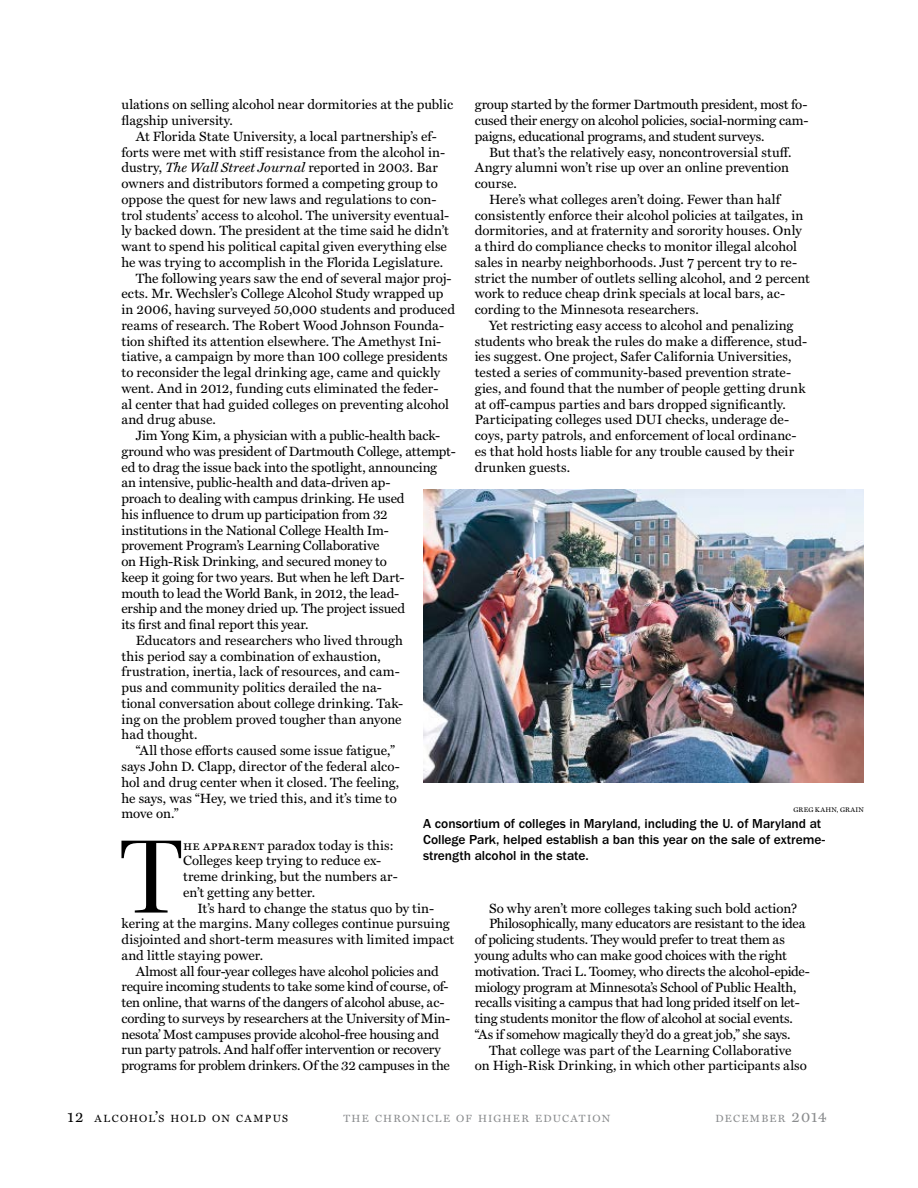
<style>
.page{position:relative;width:918px;height:1188px;background:#fff}
.page>*{position:absolute;margin:0;border:0;box-sizing:border-box;transform-origin:0 0}
.t1{font:108.9px "Utopia Std Disp";color:#000}
.t2{font:13.5px/15.8px "Miller Text";letter-spacing:-.005em;color:#000}
.t3{font:500 13.5px/15.8px "ITC Franklin Gothic Std";letter-spacing:-.005em;color:#000}
.t4{font:13.5px "Miller Text";letter-spacing:-.025em;color:#000}
.t5{font:10.5px "Miller Text";letter-spacing:.125em;color:#8a8c8e}
.t6{font:10.5px "Miller Text";letter-spacing:.115em;color:#000}
.t7{font:6.75px "Miller Text";letter-spacing:.04em;color:#000}
.s1{font-style:italic}
.s2{font-family:"Miller Text ASC ASC"}
.s3{font-size:15px}
</style>
<div class="page">
<img style="left:423px;top:490px;width:440px;height:293px">
<p class="t2" style="left:122px;top:97px;width:333px">ulations on selling alcohol near dormitories at the public flagship university.</p>
<p class="t2" style="left:136px;top:129px;width:303px">At Florida State University, a local partnership’s ef-</p>
<p class="t2" style="left:122px;top:144px;width:325px">forts were met with stiff resistance from the alcohol in-</p>
<p class="t2" style="left:122px;top:160px;width:318px">dustry, <span class="s1">The Wall Street Journal</span> reported in 2003. Bar</p>
<p class="t2" style="left:122px;top:176px;width:318px">owners and distributors formed a competing group to</p>
<p class="t2" style="left:122px;top:192px;width:316px">oppose the quest for new laws and regulations to con-</p>
<p class="t2" style="left:122px;top:207px;width:329px">trol students’ access to alcohol. The university eventual-</p>
<p class="t2" style="left:122px;top:223px;width:329px">ly backed down. The president at the time said he didn’t</p>
<p class="t2" style="left:122px;top:239px;width:327px">want to spend his political capital given everything else</p>
<p class="t2" style="left:122px;top:255px;width:323px">he was trying to accomplish in the Florida Legislature.</p>
<p class="t2" style="left:136px;top:270px;width:317px">The following years saw the end of several major proj-</p>
<p class="t2" style="left:122px;top:286px;width:323px">ects. Mr. Wechsler’s College Alcohol Study wrapped up</p>
<p class="t2" style="left:122px;top:302px;width:335px">in 2006, having surveyed 50,000 students and produced</p>
<p class="t2" style="left:122px;top:318px;width:324px">reams of research. The Robert Wood Johnson Founda-</p>
<p class="t2" style="left:122px;top:333px;width:321px">tion shifted its attention elsewhere. The Amethyst Ini-</p>
<p class="t2" style="left:122px;top:349px;width:328px">tiative, a campaign by more than 100 college presidents</p>
<p class="t2" style="left:122px;top:365px;width:320px">to reconsider the legal drinking age, came and quickly</p>
<p class="t2" style="left:122px;top:381px;width:318px">went. And in 2012, funding cuts eliminated the feder-</p>
<p class="t2" style="left:122px;top:396px;width:329px">al center that had guided colleges on preventing alcohol</p>
<p class="t2" style="left:122px;top:412px;width:96px">and drug abuse.</p>
<p class="t2" style="left:136px;top:428px;width:306px">Jim Yong Kim, a physician with a public-health back-</p>
<p class="t2" style="left:122px;top:444px;width:336px">ground who was president of Dartmouth College, attempt-</p>
<p class="t2" style="left:122px;top:460px;width:317px">ed to drag the issue back into the spotlight, announcing</p>
<p class="t2" style="left:122px;top:475px;width:271px">an intensive, public-health and data-driven ap-</p>
<p class="t2" style="left:122px;top:491px;width:285px">proach to dealing with campus drinking. He used</p>
<p class="t2" style="left:122px;top:507px;width:268px">his influence to drum up participation from 32</p>
<p class="t2" style="left:122px;top:523px;width:269px">institutions in the National College Health Im-</p>
<p class="t2" style="left:122px;top:538px;width:260px">provement Program’s Learning Collaborative</p>
<p class="t2" style="left:122px;top:554px;width:267px">on High-Risk Drinking, and secured money to</p>
<p class="t2" style="left:122px;top:570px;width:285px">keep it going for two years. But when he left Dart-</p>
<p class="t2" style="left:122px;top:586px;width:279px">mouth to lead the World Bank, in 2012, the lead-</p>
<p class="t2" style="left:122px;top:601px;width:285px">ership and the money dried up. The project issued</p>
<p class="t2" style="left:122px;top:617px;width:189px">its first and final report this year.</p>
<p class="t2" style="left:136px;top:633px;width:269px">Educators and researchers who lived through</p>
<p class="t2" style="left:122px;top:649px;width:261px">this period say a combination of exhaustion,</p>
<p class="t2" style="left:122px;top:664px;width:280px">frustration, inertia, lack of resources, and cam-</p>
<p class="t2" style="left:122px;top:680px;width:262px">pus and community politics derailed the na-</p>
<p class="t2" style="left:122px;top:696px;width:283px">tional conversation about college drinking. Tak-</p>
<p class="t2" style="left:122px;top:712px;width:282px">ing on the problem proved tougher than anyone</p>
<p class="t2" style="left:122px;top:727px;width:77px">had thought.</p>
<p class="t2" style="left:136px;top:743px;width:261px">“All those efforts caused some issue fatigue,”</p>
<p class="t2" style="left:122px;top:759px;width:280px">says John D. Clapp, director of the federal alco-</p>
<p class="t2" style="left:122px;top:775px;width:279px">hol and drug center when it closed. The feeling,</p>
<p class="t2" style="left:122px;top:790px;width:277px">he says, was “Hey, we tried this, and it’s time to</p>
<p class="t2" style="left:122px;top:806px;width:59px">move on.”</p>
<h1 class="t1" style="left:119px;top:819px;width:66px">T</h1>
<p class="t2" style="left:183px;top:837px;width:216px"><span class="s2">he apparent</span> paradox today is this:<br>Colleges keep trying to reduce ex&shy;treme drinking, but the numbers ar&shy;en’t getting any better.</p>
<p class="t2" style="left:475px;top:97px;width:335px;text-align:justify">group started by the former Dartmouth president, most fo&shy;cused their energy on alcohol policies, social-norming cam&shy;paigns, educational programs, and student surveys.</p>
<p class="t2" style="left:475px;top:144px;width:318px;text-indent:14px">But that’s the relatively easy, noncontroversial stuff.<br>Angry alumni won’t rise up over an online prevention course.</p>
<p class="t2" style="left:475px;top:192px;width:337px;text-indent:14px">Here’s what colleges aren’t doing. Fewer than half consistently enforce their alcohol policies at tailgates, in dormitories, and at fraternity and sorority houses. Only a third do compliance checks to monitor illegal alcohol sales in nearby neighborhoods. Just 7 percent try to re&shy;strict the number of outlets selling alcohol, and 2 percent work to reduce cheap drink specials at local bars, ac&shy;cording to the Minnesota researchers.</p>
<p class="t2" style="left:475px;top:318px;width:334px;text-indent:14px">Yet restricting easy access to alcohol and penalizing students who break the rules do make a difference, stud&shy;ies suggest. One project, Safer California Universities, tested a series of community-based prevention strate&shy;gies, and found that the number of people getting drunk at off-campus parties and bars dropped significantly.<br>Participating colleges used DUI checks, underage de&shy;coys, party patrols, and enforcement of local ordinanc&shy;es that hold hosts liable for any trouble caused by their drunken guests.</p>
<p class="t7" style="left:793px;top:806px;width:72px">GREG KAHN, GRAIN</p>
<p class="t3" style="left:423px;top:816px;width:404px">A consortium of colleges in Maryland, including the U. of Maryland at<br>College Park, helped establish a ban this year on the sale of extreme&shy;strength alcohol in the state.</p>
<p class="t2" style="left:122px;top:900px;width:334px;text-indent:76px">It’s hard to change the status quo by tin&shy;kering at the margins. Many colleges continue pursuing disjointed and short-term measures with limited impact and little staying power.</p>
<p class="t2" style="left:122px;top:963px;width:330px;text-indent:14px">Almost all four-year colleges have alcohol policies and require incoming students to take some kind of course, of&shy;ten online, that warns of the dangers of alcohol abuse, ac&shy;cording to surveys by researchers at the University of Min&shy;nesota’ Most campuses provide alcohol-free housing and run party patrols. And half offer intervention or recovery programs for problem drinkers. Of the 32 campuses in the</p>
<p class="t2" style="left:489px;top:901px;width:310px">So why aren’t more colleges taking such bold action?</p>
<p class="t2" style="left:489px;top:916px;width:318px">Philosophically, many educators are resistant to the idea</p>
<p class="t2" style="left:475px;top:932px;width:312px">of policing students. They would prefer to treat them as</p>
<p class="t2" style="left:475px;top:948px;width:314px">young adults who can make good choices with the right</p>
<p class="t2" style="left:475px;top:964px;width:337px">motivation. Traci L. Toomey, who directs the alcohol-epide-</p>
<p class="t2" style="left:475px;top:979px;width:323px">miology program at Minnesota’s School of Public Health,</p>
<p class="t2" style="left:475px;top:995px;width:327px">recalls visiting a campus that had long prided itself on let-</p>
<p class="t4" style="left:475px;top:1011px;width:320px">ting students monitor the flow of alcohol at social events.</p>
<p class="t2" style="left:475px;top:1027px;width:317px">“As if somehow magically they’d do a great job,” she says.</p>
<p class="t2" style="left:489px;top:1042px;width:304px">That college was part of the Learning Collaborative</p>
<p class="t2" style="left:475px;top:1058px;width:334px">on High-Risk Drinking, in which other participants also</p>
<p class="t6" style="left:68px;top:1112px;width:222px"><span class="s3">12</span> ALCOHOL<span class="s3">’</span>S HOLD ON CAMPUS</p>
<p class="t5" style="left:343px;top:1112px;width:268px">THE CHRONICLE OF HIGHER EDUCATION</p>
<p class="t5" style="left:716px;top:1112px;width:113px">DECEMBER <span class="s3">2014</span></p>
</div>
